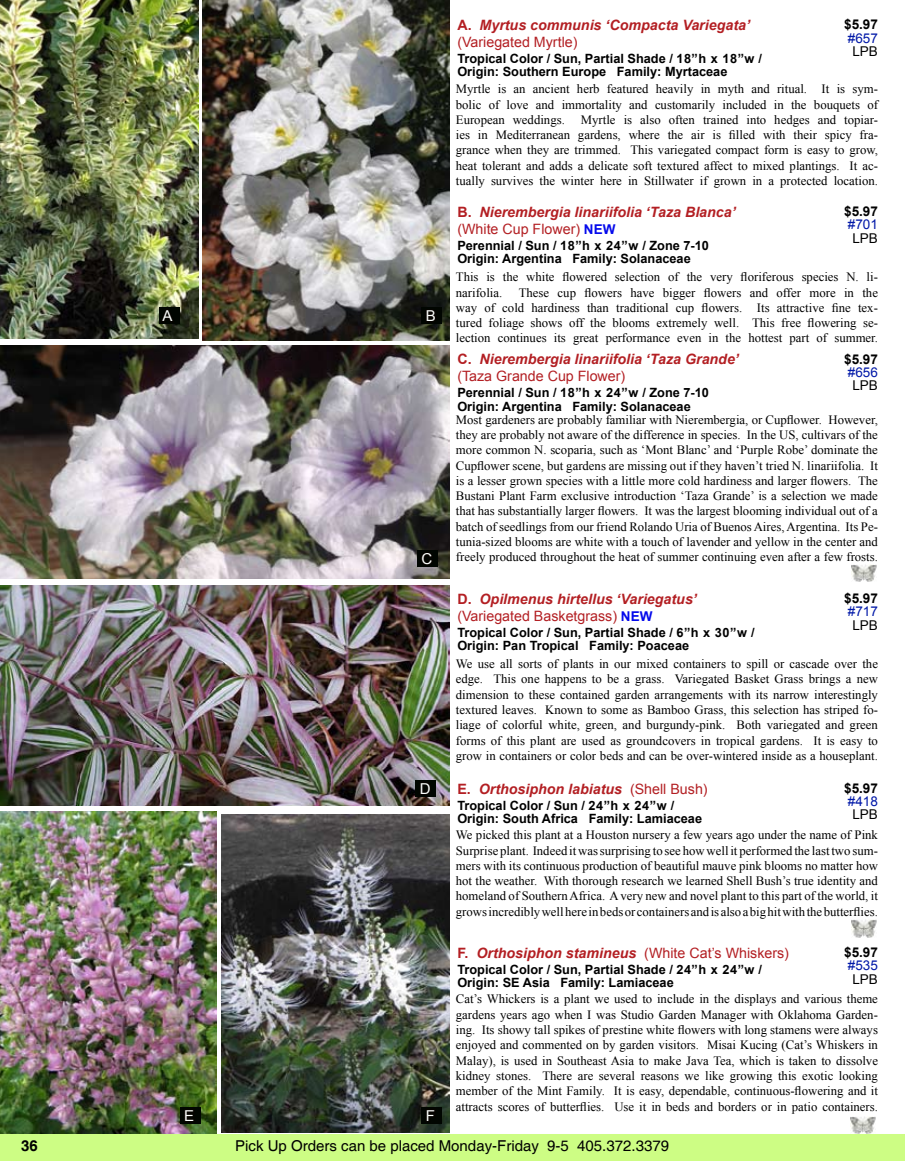
<style>
.page{position:relative;width:905px;height:1161px;background:#fff}
.page>*{position:absolute;margin:0;border:0;box-sizing:border-box;transform-origin:0 0}
.t1{font:15px "Helvetica";color:#000}
.t2{font:15px "Arial";color:#fcfffc}
.t3{font:700 15px "Helvetica";color:#000}
.t4{font:italic 700 14.25px/17.1px "Arial";color:#b31f23}
.t5{font:700 13.5px "Arial";color:#000}
.t6{font:13.5px "Arial";color:#0018a8}
.t7{font:13.5px "Arial";color:#000}
.t8{font:12.75px/15.3px "Times New Roman";color:#000;text-align:justify}
.t9{font:700 12.75px/13.2px "Arial";color:#000}
.s1{font-style:normal}
.s2{font-weight:400;font-style:normal}
.s3{font-style:normal;font-size:13.5px;color:#050aec}
</style>
<div class="page">
<div style="left:0;top:1134px;width:904px;height:27px;background:#cdfd84"></div>
<img style="left:0;top:0;width:199px;height:339px">
<img style="left:202px;top:0;width:247px;height:340px">
<img style="left:0;top:345px;width:449px;height:234px">
<img style="left:851px;top:565px;width:26px;height:17px">
<img style="left:0;top:585px;width:449px;height:221px">
<img style="left:0;top:812px;width:216px;height:322px">
<img style="left:851px;top:920px;width:26px;height:17px">
<img style="left:222px;top:814px;width:227px;height:319px">
<img style="left:850px;top:1117px;width:25px;height:17px">
<div style="left:422px;top:1107px;width:20px;height:17px;background:#010601"></div>
<div style="left:159px;top:308px;width:20px;height:16px;background:#010601"></div>
<svg style="left:158px;top:299px;width:19px;height:26px"></svg>
<div style="left:422px;top:308px;width:20px;height:16px;background:#010601"></div>
<svg style="left:424px;top:307px;width:15px;height:1px"></svg>
<div style="left:417px;top:550px;width:20px;height:17px;background:#010601"></div>
<svg style="left:418px;top:549px;width:17px;height:19px"></svg>
<div style="left:416px;top:780px;width:20px;height:16px;background:#010601"></div>
<svg style="left:418px;top:779px;width:15px;height:18px"></svg>
<div style="left:180px;top:1107px;width:20px;height:17px;background:#010601"></div>
<p class="t2" style="left:162px;top:306px;width:12px">A</p>
<p class="t2" style="left:426px;top:306px;width:12px">B</p>
<p class="t2" style="left:421px;top:549px;width:12px">C</p>
<p class="t2" style="left:184px;top:1106px;width:12px">E</p>
<p class="t2" style="left:420px;top:779px;width:12px">D</p>
<p class="t2" style="left:426px;top:1106px;width:11px">F</p>
<p class="t5" style="left:844px;top:16px;width:35px">$5.97</p>
<p class="t6" style="left:847px;top:29px;width:32px">#657</p>
<p class="t7" style="left:852px;top:42px;width:27px">LPB</p>
<p class="t4" style="left:457px;top:17px;width:294px"><span class="s1">A.</span> Myrtus communis ‘Compacta Variegata’ <span class="s2">(Variegated Myrtle)</span></p>
<p class="t9" style="left:457px;top:53px;width:306px">Tropical Color / Sun, Partial Shade / 18”h x 18”w /<br>Origin: Southern Europe Family: Myrtaceae</p>
<p class="t8" style="left:456px;top:81px;width:423px">Myrtle is an ancient herb featured heavily in myth and ritual. It is sym&shy;bolic of love and immortality and customarily included in the bouquets of European weddings.</p>
<p class="t8" style="left:456px;top:112px;width:423px;text-indent:125px">Myrtle is also often trained into hedges and topiar&shy;ies in Mediterranean gardens, where the air is filled with their spicy fra&shy;grance when they are trimmed. This variegated compact form is easy to grow, heat tolerant and adds a delicate soft textured affect to mixed plantings. It ac&shy;tually survives the winter here in Stillwater if grown in a protected location.</p>
<p class="t5" style="left:844px;top:202px;width:35px">$5.97</p>
<p class="t6" style="left:847px;top:216px;width:32px">#701</p>
<p class="t7" style="left:852px;top:229px;width:27px">LPB</p>
<p class="t4" style="left:457px;top:204px;width:280px"><span class="s1">B.</span> Nierembergia linariifolia ‘Taza Blanca’ <span class="s2">(White Cup Flower)</span> <span class="s3">NEW</span></p>
<p class="t9" style="left:457px;top:239px;width:253px">Perennial / Sun / 18”h x 24”w / Zone 7-10<br>Origin: Argentina Family: Solanaceae</p>
<p class="t8" style="left:456px;top:269px;width:423px">This is the white flowered selection of the very floriferous species N. li&shy;narifolia.</p>
<p class="t8" style="left:456px;top:284px;width:423px;text-indent:63px">These cup flowers have bigger flowers and offer more in the way of cold hardiness than traditional cup flowers. Its attractive fine tex&shy;tured foliage shows off the blooms extremely well. This free flowering se&shy;lection continues its great performance even in the hottest part of summer.</p>
<p class="t5" style="left:844px;top:350px;width:35px">$5.97</p>
<p class="t6" style="left:847px;top:363px;width:32px">#656</p>
<p class="t7" style="left:852px;top:376px;width:27px">LPB</p>
<p class="t4" style="left:457px;top:351px;width:283px"><span class="s1">C.</span> Nierembergia linariifolia ‘Taza Grande’ <span class="s2">(Taza Grande Cup Flower)</span></p>
<p class="t9" style="left:457px;top:387px;width:253px">Perennial / Sun / 18”h x 24”w / Zone 7-10<br>Origin: Argentina Family: Solanaceae</p>
<p class="t8" style="left:456px;top:412px;width:423px">Most gardeners are probably familiar with Nierembergia, or Cupflower. However, they are probably not aware of the difference in species. In the US, cultivars of the more common N. scoparia, such as ‘Mont Blanc’ and ‘Purple Robe’ dominate the Cupflower scene, but gardens are missing out if they haven’t tried N. linariifolia. It is a lesser grown species with a little more cold hardiness and larger flowers. The Bustani Plant Farm exclusive introduction ‘Taza Grande’ is a selection we made that has substantially larger flowers. It was the largest blooming individual out of a batch of seedlings from our friend Rolando Uria of Buenos Aires, Argentina. Its Pe&shy;tunia-sized blooms are white with a touch of lavender and yellow in the center and freely produced throughout the heat of summer continuing even after a few frosts.</p>
<p class="t5" style="left:844px;top:590px;width:35px">$5.97</p>
<p class="t6" style="left:847px;top:603px;width:32px">#717</p>
<p class="t7" style="left:852px;top:616px;width:27px">LPB</p>
<p class="t4" style="left:457px;top:591px;width:241px"><span class="s1">D.</span> Opilmenus hirtellus ‘Variegatus’ <span class="s2">(Variegated Basketgrass)</span> <span class="s3">NEW</span></p>
<p class="t9" style="left:457px;top:626px;width:299px">Tropical Color / Sun, Partial Shade / 6”h x 30”w /<br>Origin: Pan Tropical Family: Poaceae</p>
<p class="t8" style="left:456px;top:656px;width:423px">We use all sorts of plants in our mixed containers to spill or cascade over the edge. This one happens to be a grass. Variegated Basket Grass brings a new dimension to these contained garden arrangements with its narrow interestingly textured leaves. Known to some as Bamboo Grass, this selection has striped fo&shy;liage of colorful white, green, and burgundy-pink. Both variegated and green forms of this plant are used as groundcovers in tropical gardens. It is easy to grow in containers or color beds and can be over-wintered inside as a houseplant.</p>
<p class="t5" style="left:844px;top:779px;width:35px">$5.97</p>
<p class="t6" style="left:847px;top:793px;width:32px">#418</p>
<p class="t7" style="left:852px;top:806px;width:27px">LPB</p>
<p class="t4" style="left:457px;top:781px;width:252px"><span class="s1">E.</span> Orthosiphon labiatus <span class="s2">(Shell Bush)</span></p>
<p class="t9" style="left:457px;top:799px;width:246px">Tropical Color / Sun / 24”h x 24”w /<br>Origin: South Africa Family: Lamiaceae</p>
<p class="t8" style="left:456px;top:827px;width:423px">We picked this plant at a Houston nursery a few years ago under the name of Pink Surprise plant. Indeed it was surprising to see how well it performed the last two sum&shy;mers with its continuous production of beautiful mauve pink blooms no matter how hot the weather. With thorough research we learned Shell Bush’s true identity and homeland of Southern Africa. A very new and novel plant to this part of the world, it grows incredibly well here in beds or containers and is also a big hit with the butterflies.</p>
<p class="t5" style="left:844px;top:944px;width:35px">$5.97</p>
<p class="t6" style="left:847px;top:957px;width:32px">#535</p>
<p class="t7" style="left:852px;top:970px;width:27px">LPB</p>
<p class="t4" style="left:457px;top:945px;width:333px"><span class="s1">F.</span> Orthosiphon stamineus <span class="s2">(White Cat’s Whiskers)</span></p>
<p class="t9" style="left:457px;top:963px;width:306px">Tropical Color / Sun, Partial Shade / 24”h x 24”w /<br>Origin: SE Asia Family: Lamiaceae</p>
<p class="t8" style="left:456px;top:991px;width:423px">Cat’s Whickers is a plant we used to include in the displays and various theme gardens years ago when I was Studio Garden Manager with Oklahoma Garden&shy;ing. Its showy tall spikes of prestine white flowers with long stamens were always enjoyed and commented on by garden visitors. Misai Kucing (Cat’s Whiskers in Malay), is used in Southeast Asia to make Java Tea, which is taken to dissolve kidney stones. There are several reasons we like growing this exotic looking member of the Mint Family. It is easy, dependable, continuous-flowering and it attracts scores of butterflies. Use it in beds and borders or in patio containers.</p>
<p class="t3" style="left:21px;top:1136px;width:18px">36</p>
<p class="t1" style="left:235px;top:1137px;width:435px">Pick Up Orders can be placed Monday-Friday 9-5 405.372.3379</p>
</div>
